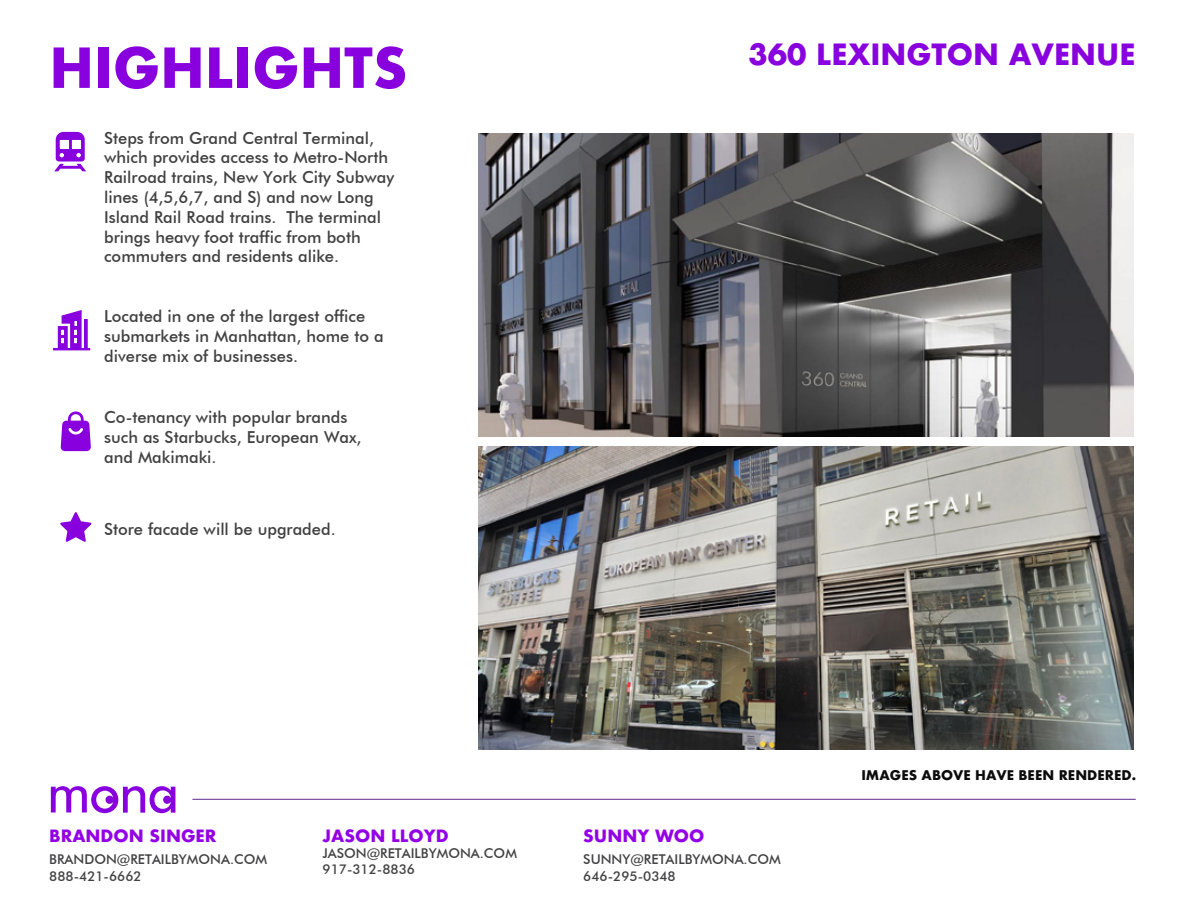
<style>
.page{position:relative;width:1188px;height:918px;background:#fff}
.page>*{position:absolute;margin:0;border:0;box-sizing:border-box;transform-origin:0 0}
.t1{font:700 53.55px "Futura";color:#8800de}
.t2{font:700 28.5px "Futura";color:#8800de}
.t3{font:500 16.5px/19.8px "Futura BT";color:#424142}
.t4{font:700 16.5px "Futura";color:#9400e6}
.t5{font:500 13.5px/16.2px "Futura BT";color:#414042}
.t6{font:700 13.05px "Futura";color:#0c0c0c}
</style>
<div class="page">
<svg style="left:51px;top:786px;width:124px;height:27px"></svg>
<hr style="left:192px;top:799px;width:944px;height:1px;background:#723d9e">
<svg style="left:54px;top:132px;width:32px;height:39px"></svg>
<svg style="left:53px;top:310px;width:37px;height:40px"></svg>
<svg style="left:61px;top:411px;width:30px;height:40px"></svg>
<img style="left:478px;top:447px;width:656px;height:303px">
<img style="left:478px;top:133px;width:656px;height:303px">
<svg style="left:60px;top:512px;width:31px;height:30px"></svg>
<h1 class="t1" style="left:49px;top:29px;width:360px">HIGHLIGHTS</h1>
<p class="t3" style="left:104px;top:128px;width:292px">Steps from Grand Central Terminal, which provides access to Metro-North Railroad trains, New York City Subway lines (4,5,6,7, and S) and now Long Island Rail Road trains. The terminal brings heavy foot traffic from both commuters and residents alike.</p>
<p class="t3" style="left:104px;top:307px;width:281px">Located in one of the largest office submarkets in Manhattan, home to a diverse mix of businesses.</p>
<p class="t3" style="left:104px;top:408px;width:259px">Co-tenancy with popular brands such as Starbucks, European Wax, and Makimaki.</p>
<p class="t3" style="left:104px;top:519px;width:233px">Store facade will be upgraded.</p>
<h2 class="t2" style="left:748px;top:34px;width:389px">360 LEXINGTON AVENUE</h2>
<p class="t4" style="left:49px;top:824px;width:169px">BRANDON SINGER</p>
<p class="t5" style="left:49px;top:851px;width:219px">BRANDON@RETAILBYMONA.COM<br>888-421-6662</p>
<p class="t4" style="left:323px;top:824px;width:128px">JASON LLOYD</p>
<p class="t5" style="left:323px;top:845px;width:196px">JASON@RETAILBYMONA.COM<br>917-312-8836</p>
<p class="t4" style="left:583px;top:824px;width:123px">SUNNY WOO</p>
<p class="t5" style="left:583px;top:851px;width:199px">SUNNY@RETAILBYMONA.COM<br>646-295-0348</p>
<p class="t6" style="left:861px;top:766px;width:276px">IMAGES ABOVE HAVE BEEN RENDERED.</p>
</div>
